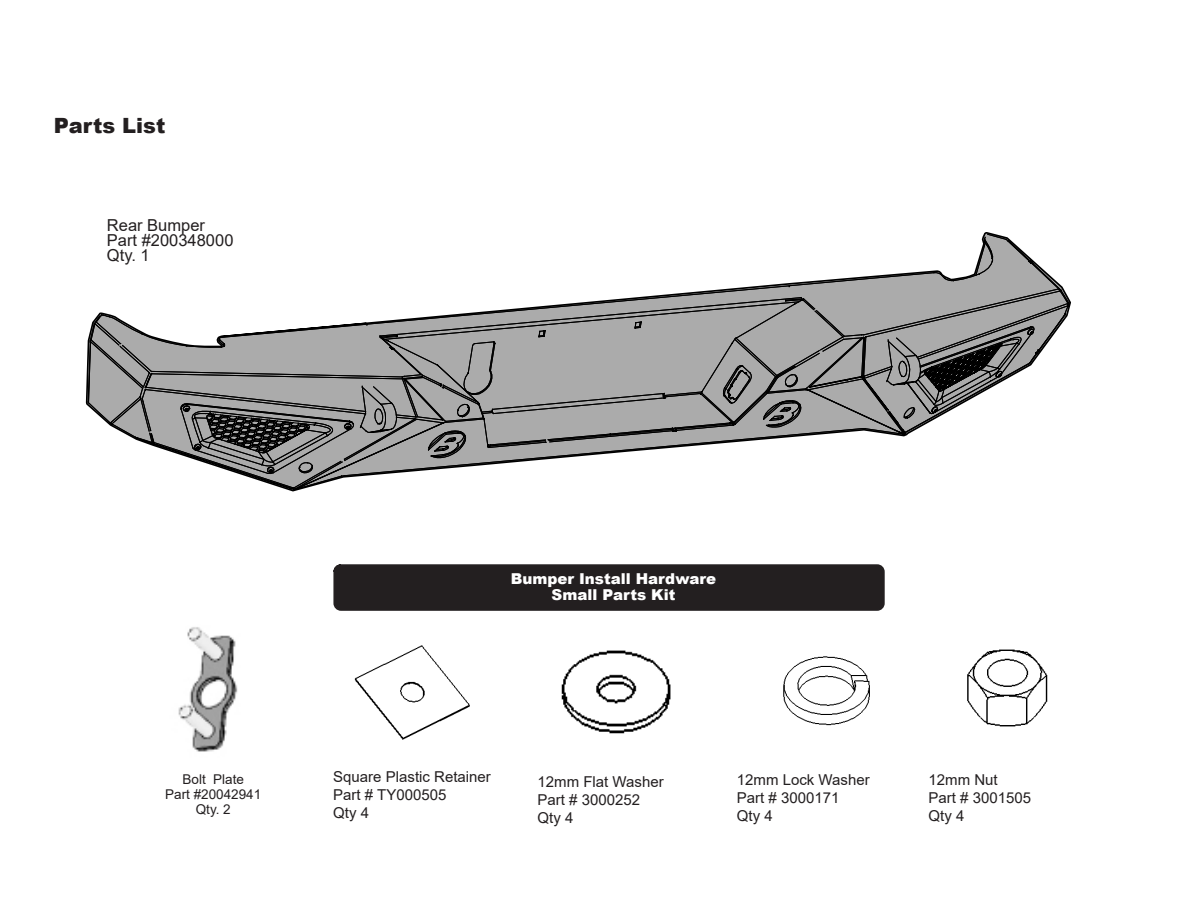
<style>
.page{position:relative;width:1188px;height:918px;background:#fff}
.page>*{position:absolute;margin:0;border:0;box-sizing:border-box;transform-origin:0 0}
.t1{font:900 21px "Arial";color:#231f20}
.t2{font:16.5px/15px "Arial";color:#231f20}
.t3{font:15px/18px "Arial";color:#231f20}
.t4{font:900 15px/16.5px "Arial";color:#fff;text-align:center}
.t5{font:13.5px/15px "Arial";color:#231f20;text-align:center}
</style>
<div class="page">
<div style="left:333px;top:564px;width:552px;height:47px;background:#231f20"></div>
<svg style="left:88px;top:234px;width:982px;height:257px"></svg>
<img style="left:354px;top:645px;width:116px;height:95px">
<img style="left:967px;top:649px;width:81px;height:78px">
<img style="left:561px;top:650px;width:110px;height:84px">
<img style="left:783px;top:656px;width:87px;height:70px">
<img style="left:178px;top:627px;width:60px;height:125px">
<h1 class="t1" style="left:54px;top:110px;width:113px">Parts List</h1>
<p class="t2" style="left:107px;top:218px;width:128px">Rear Bumper<br>Part #200348000<br>Qty. 1</p>
<p class="t5" style="left:165px;top:772px;width:98px">Bolt Plate<br>Part #20042941<br>Qty. 2</p>
<p class="t4" style="left:511px;top:570px;width:207px">Bumper Install Hardware<br>Small Parts Kit</p>
<p class="t3" style="left:333px;top:768px;width:159px">Square Plastic Retainer<br>Part # TY000505<br>Qty 4</p>
<p class="t3" style="left:928px;top:771px;width:104px">12mm Nut<br>Part # 3001505<br>Qty 4</p>
<p class="t3" style="left:737px;top:771px;width:134px">12mm Lock Washer<br>Part # 3000171<br>Qty 4</p>
<p class="t3" style="left:538px;top:772px;width:128px">12mm Flat Washer<br>Part # 3000252<br>Qty 4</p>
</div>
